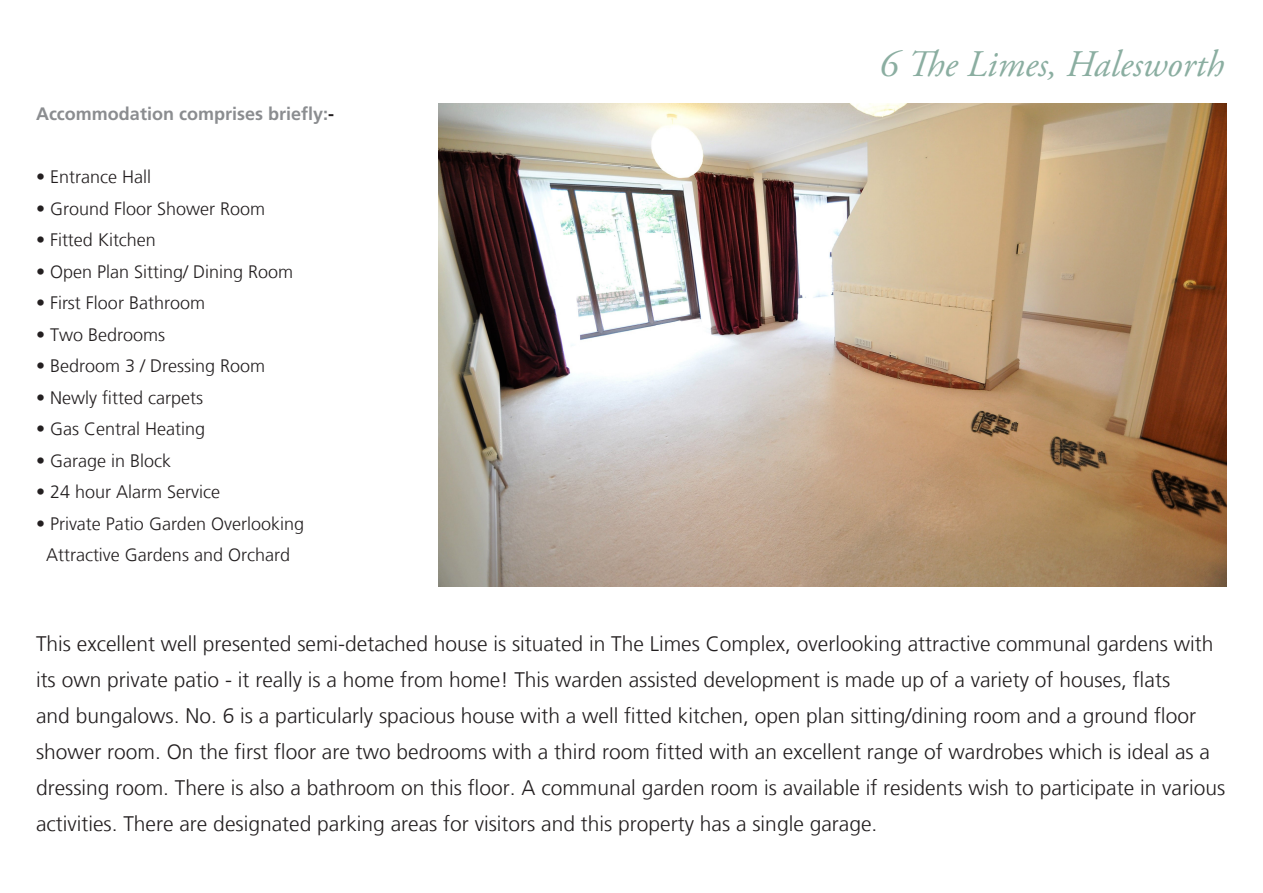
<style>
.page{position:relative;width:1263px;height:893px;background:#fff}
.page>*{position:absolute;margin:0;border:0;box-sizing:border-box;transform-origin:0 0}
.t1{font:italic 37.5px "Adobe Garamond Pro";color:#8baea1}
.t2{font:300 21px/36px "Frutiger LT";color:#231f20}
.t3{font:300 18px "Frutiger LT";color:#231f20}
.t4{font:700 18px "Frutiger LT Std";color:#8b8d90}
.s1{color:#231f20}
</style>
<div class="page">
<img style="left:438px;top:104px;width:789px;height:482px">
<p class="t4" style="left:36px;top:103px;width:300px">Accommodation comprises briefly:<span class="s1">-</span></p>
<p class="t3" style="left:36px;top:167px;width:117px">• Entrance Hall</p>
<p class="t3" style="left:36px;top:198px;width:231px">• Ground Floor Shower Room</p>
<p class="t3" style="left:36px;top:230px;width:121px">• Fitted Kitchen</p>
<p class="t3" style="left:36px;top:261px;width:259px">• Open Plan Sitting/ Dining Room</p>
<p class="t3" style="left:36px;top:293px;width:171px">• First Floor Bathroom</p>
<p class="t3" style="left:36px;top:324px;width:131px">• Two Bedrooms</p>
<p class="t3" style="left:36px;top:356px;width:231px">• Bedroom 3 / Dressing Room</p>
<p class="t3" style="left:36px;top:387px;width:169px">• Newly fitted carpets</p>
<p class="t3" style="left:36px;top:419px;width:171px">• Gas Central Heating</p>
<p class="t3" style="left:36px;top:450px;width:137px">• Garage in Block</p>
<p class="t3" style="left:36px;top:482px;width:186px">• 24 hour Alarm Service</p>
<p class="t3" style="left:36px;top:513px;width:270px">• Private Patio Garden Overlooking</p>
<p class="t3" style="left:46px;top:545px;width:245px">Attractive Gardens and Orchard</p>
<p class="t1" style="left:879px;top:41px;width:346px">6 The Limes, Halesworth</p>
<p class="t2" style="left:36px;top:626px;width:1191px">This excellent well presented semi-detached house is situated in The Limes Complex, overlooking attractive communal gardens with its own private patio - it really is a home from home! This warden assisted development is made up of a variety of houses, flats<br>and bungalows. No. 6 is a particularly spacious house with a well fitted kitchen, open plan sitting/dining room and a ground floor shower room. On the first floor are two bedrooms with a third room fitted with an excellent range of wardrobes which is ideal as a dressing room. There is also a bathroom on this floor. A communal garden room is available if residents wish to participate in various activities. There are designated parking areas for visitors and this property has a single garage.</p>
</div>
